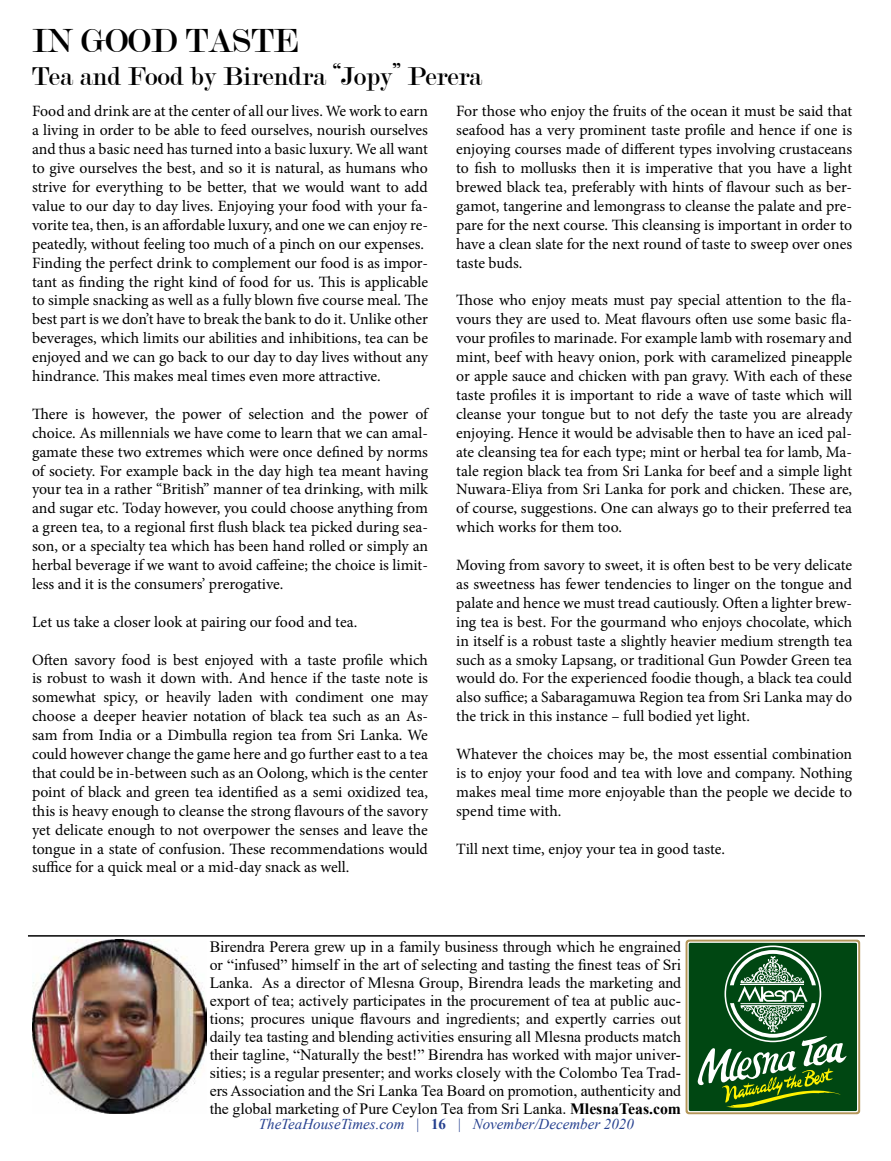
<style>
.page{position:relative;width:891px;height:1161px;background:#fff}
.page>*{position:absolute;margin:0;border:0;box-sizing:border-box;transform-origin:0 0}
.t1{font:36px "Modern";color:#000}
.t2{font:27.75px "Modern";color:#000}
.t3{font:15.75px/18.9px "Minion Pro";letter-spacing:-.005em;color:#000;text-align:justify}
.t4{font:15.75px/18px "Times New Roman";color:#000;text-align:justify}
.t5{font:italic 15px "Times New Roman";color:#25408f}
.s1{font-weight:700}
.s2{font-weight:700;font-style:normal}
</style>
<div class="page">
<img style="left:32px;top:940px;width:175px;height:174px">
<svg style="left:686px;top:940px;width:174px;height:174px;background:#3b6f3d"></svg>
<hr style="left:28px;top:935px;width:837px;height:2px;background:#000">
<h1 class="t1" style="left:32px;top:23px;width:268px">IN GOOD TASTE</h1>
<h2 class="t2" style="left:32px;top:63px;width:452px">Tea and Food by Birendra “Jopy” Perera</h2>
<p class="t3" style="left:32px;top:102px;width:398px;text-align:left">Food and drink are at the center of all our lives. We work to earn a living in order to be able to feed ourselves, nourish ourselves and thus a basic need has turned into a basic luxury. We all want to give ourselves the best, and so it is natural, as humans who strive for everything to be better, that we would want to add value to our day to day lives. Enjoying your food with your fa&shy;vorite tea, then, is an affordable luxury, and one we can enjoy re&shy;peatedly, without feeling too much of a pinch on our expenses.<br>Finding the perfect drink to complement our food is as impor&shy;tant as finding the right kind of food for us. This is applicable to simple snacking as well as a fully blown five course meal. The best part is we don’t have to break the bank to do it. Unlike other beverages, which limits our abilities and inhibitions, tea can be enjoyed and we can go back to our day to day lives without any hindrance. This makes meal times even more attractive.</p>
<p class="t3" style="left:32px;top:404px;width:398px">There is however, the power of selection and the power of choice. As millennials we have come to learn that we can amal&shy;gamate these two extremes which were once defined by norms of society. For example back in the day high tea meant having your tea in a rather “British” manner of tea drinking, with milk and sugar etc. Today however, you could choose anything from a green tea, to a regional first flush black tea picked during sea&shy;son, or a specialty tea which has been hand rolled or simply an herbal beverage if we want to avoid caffeine; the choice is limit&shy;less and it is the consumers’ prerogative.</p>
<p class="t3" style="left:32px;top:612px;width:327px">Let us take a closer look at pairing our food and tea.</p>
<p class="t3" style="left:32px;top:650px;width:398px">Often savory food is best enjoyed with a taste profile which is robust to wash it down with. And hence if the taste note is somewhat spicy, or heavily laden with condiment one may choose a deeper heavier notation of black tea such as an As&shy;sam from India or a Dimbulla region tea from Sri Lanka. We could however change the game here and go further east to a tea that could be in-between such as an Oolong, which is the center point of black and green tea identified as a semi oxidized tea, this is heavy enough to cleanse the strong flavours of the savory yet delicate enough to not overpower the senses and leave the tongue in a state of confusion. These recommendations would suffice for a quick meal or a mid-day snack as well.</p>
<p class="t3" style="left:456px;top:102px;width:398px">For those who enjoy the fruits of the ocean it must be said that seafood has a very prominent taste profile and hence if one is enjoying courses made of different types involving crustaceans to fish to mollusks then it is imperative that you have a light brewed black tea, preferably with hints of flavour such as ber&shy;gamot, tangerine and lemongrass to cleanse the palate and pre&shy;pare for the next course. This cleansing is important in order to have a clean slate for the next round of taste to sweep over ones taste buds.</p>
<p class="t3" style="left:456px;top:291px;width:398px">Those who enjoy meats must pay special attention to the fla&shy;vours they are used to. Meat flavours often use some basic fla&shy;vour profiles to marinade. For example lamb with rosemary and mint, beef with heavy onion, pork with caramelized pineapple or apple sauce and chicken with pan gravy. With each of these taste profiles it is important to ride a wave of taste which will cleanse your tongue but to not defy the taste you are already enjoying. Hence it would be advisable then to have an iced pal&shy;ate cleansing tea for each type; mint or herbal tea for lamb, Ma&shy;tale region black tea from Sri Lanka for beef and a simple light Nuwara-Eliya from Sri Lanka for pork and chicken. These are, of course, suggestions. One can always go to their preferred tea which works for them too.</p>
<p class="t3" style="left:456px;top:556px;width:398px">Moving from savory to sweet, it is often best to be very delicate as sweetness has fewer tendencies to linger on the tongue and palate and hence we must tread cautiously. Often a lighter brew&shy;ing tea is best. For the gourmand who enjoys chocolate, which in itself is a robust taste a slightly heavier medium strength tea such as a smoky Lapsang, or traditional Gun Powder Green tea would do. For the experienced foodie though, a black tea could also suffice; a Sabaragamuwa Region tea from Sri Lanka may do the trick in this instance – full bodied yet light.</p>
<p class="t3" style="left:456px;top:745px;width:398px">Whatever the choices may be, the most essential combination is to enjoy your food and tea with love and company. Nothing makes meal time more enjoyable than the people we decide to spend time with.</p>
<p class="t3" style="left:456px;top:839px;width:270px">Till next time, enjoy your tea in good taste.</p>
<p class="t4" style="left:210px;top:937px;width:473px">Birendra Perera grew up in a family business through which he engrained or “infused” himself in the art of selecting and tasting the finest teas of Sri Lanka. As a director of Mlesna Group, Birendra leads the marketing and export of tea; actively participates in the procurement of tea at public auc&shy;tions; procures unique flavours and ingredients; and expertly carries out daily tea tasting and blending activities ensuring all Mlesna products match their tagline, “Naturally the best!” Birendra has worked with major univer&shy;sities; is a regular presenter; and works closely with the Colombo Tea Trad&shy;ers Association and the Sri Lanka Tea Board on promotion, authenticity and the global marketing of Pure Ceylon Tea from Sri Lanka. <span class="s1">MlesnaTeas.com</span></p>
<p class="t5" style="left:259px;top:1114px;width:377px">TheTeaHouseTimes.com | <span class="s2">16</span> | November/December 2020</p>
</div>
